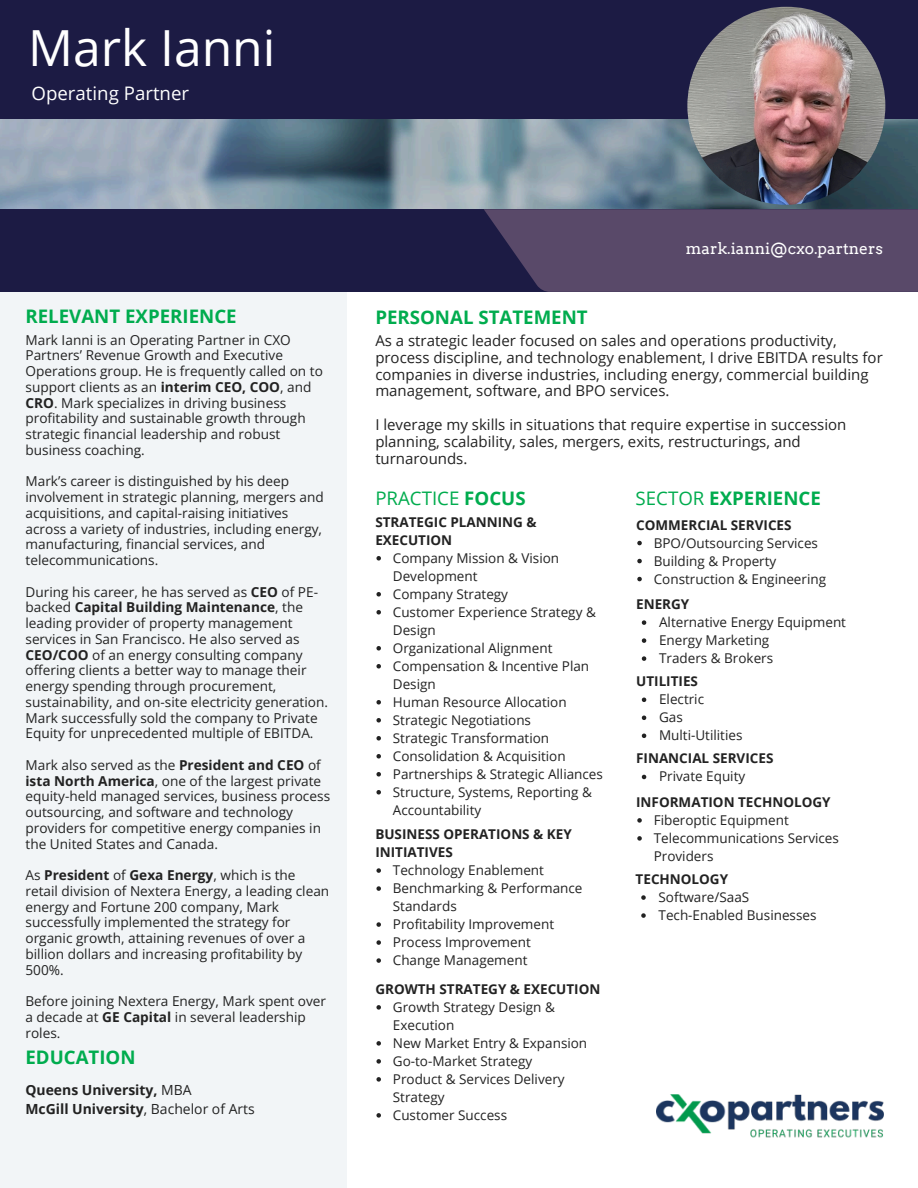
<style>
.page{position:relative;width:918px;height:1188px;background:#fff}
.page>*{position:absolute;margin:0;border:0;box-sizing:border-box;transform-origin:0 0}
.t1{font:49.8px "Open Sans";color:#fff}
.t2{font:700 18.75px "Open Sans";color:#00ac4e}
.t3{font:18.75px "Open Sans";color:#fff}
.t4{font:18.75px "Open Sans";color:#00ac4e}
.t5{font:15.6px "Arvo";color:#fff}
.t6{font:15px/16.8px "Open Sans";color:#222}
.t7{font:700 13.95px "Open Sans";color:#222}
.t8{font:13.65px/15.8px "Open Sans";color:#222}
.t9{font:13.5px/18px "Open Sans";color:#222}
.t10{font:700 13.5px/18px "Open Sans";color:#222}
.s1{font-weight:700}
.s2{font-weight:400}
</style>
<div class="page">
<img style="left:0;top:119px;width:918px;height:90px">
<div style="left:0;top:0;width:918px;height:119px;background:#1c1b44"></div>
<div style="left:0;top:285px;width:346px;height:903px;background:#f2f5f7"></div>
<div style="left:0;top:209px;width:918px;height:82px;background:#1c1b44"></div>
<svg style="left:484px;top:209px;width:434px;height:83px;background:#544566"></svg>
<img style="left:687px;top:7px;width:198px;height:198px;border-radius:50%">
<img style="left:656px;top:1094px;width:228px;height:44px">
<svg style="left:376px;top:556px;width:5px;height:5px"></svg>
<svg style="left:376px;top:592px;width:5px;height:5px"></svg>
<svg style="left:376px;top:610px;width:5px;height:5px"></svg>
<svg style="left:376px;top:646px;width:5px;height:5px"></svg>
<svg style="left:376px;top:664px;width:5px;height:5px"></svg>
<svg style="left:376px;top:700px;width:5px;height:5px"></svg>
<svg style="left:376px;top:718px;width:5px;height:5px"></svg>
<svg style="left:376px;top:736px;width:5px;height:5px"></svg>
<svg style="left:376px;top:754px;width:5px;height:5px"></svg>
<svg style="left:376px;top:772px;width:5px;height:5px"></svg>
<svg style="left:376px;top:790px;width:5px;height:5px"></svg>
<svg style="left:637px;top:818px;width:5px;height:5px"></svg>
<svg style="left:637px;top:836px;width:5px;height:5px"></svg>
<svg style="left:637px;top:541px;width:5px;height:4px"></svg>
<svg style="left:637px;top:559px;width:5px;height:4px"></svg>
<svg style="left:637px;top:577px;width:5px;height:4px"></svg>
<svg style="left:376px;top:868px;width:5px;height:5px"></svg>
<svg style="left:376px;top:886px;width:5px;height:5px"></svg>
<svg style="left:376px;top:922px;width:5px;height:5px"></svg>
<svg style="left:376px;top:940px;width:5px;height:5px"></svg>
<svg style="left:376px;top:958px;width:5px;height:5px"></svg>
<svg style="left:642px;top:620px;width:4px;height:5px"></svg>
<svg style="left:642px;top:638px;width:4px;height:5px"></svg>
<svg style="left:642px;top:656px;width:4px;height:5px"></svg>
<svg style="left:642px;top:775px;width:4px;height:4px"></svg>
<svg style="left:641px;top:895px;width:5px;height:5px"></svg>
<svg style="left:641px;top:913px;width:5px;height:5px"></svg>
<svg style="left:376px;top:1005px;width:5px;height:5px"></svg>
<svg style="left:376px;top:1041px;width:5px;height:5px"></svg>
<svg style="left:376px;top:1059px;width:5px;height:5px"></svg>
<svg style="left:376px;top:1077px;width:5px;height:5px"></svg>
<svg style="left:376px;top:1113px;width:5px;height:5px"></svg>
<svg style="left:642px;top:698px;width:4px;height:4px"></svg>
<svg style="left:642px;top:716px;width:4px;height:4px"></svg>
<svg style="left:642px;top:734px;width:4px;height:4px"></svg>
<h4 class="t1" style="left:28px;top:13px;width:249px">Mark Ianni</h4>
<p class="t3" style="left:32px;top:80px;width:159px">Operating Partner</p>
<p class="t2" style="left:25px;top:303px;width:213px">RELEVANT EXPERIENCE</p>
<p class="t2" style="left:375px;top:304px;width:214px">PERSONAL STATEMENT</p>
<p class="t5" style="left:686px;top:239px;width:199px">mark.ianni@cxo.partners</p>
<p class="t8" style="left:25px;top:331px;width:299px">Mark Ianni is an Operating Partner in CXO Partners’ Revenue Growth and Executive Operations group. He is frequently called on to support clients as an <span class="s1">interim CEO, COO</span>, and <span class="s1">CRO</span>. Mark specializes in driving business profitability and sustainable growth through strategic financial leadership and robust business coaching.</p>
<p class="t8" style="left:25px;top:473px;width:300px">Mark’s career is distinguished by his deep involvement in strategic planning, mergers and acquisitions, and capital-raising initiatives across a variety of industries, including energy, manufacturing, financial services, and telecommunications.</p>
<h5 class="t8" style="left:25px;top:583px;width:304px">During his career, he has served as <span class="s1">CEO</span> of PE&shy;backed <span class="s1">Capital Building Maintenance</span>, the leading provider of property management services in San Francisco. He also served as <span class="s1">CEO/COO</span> of an energy consulting company offering clients a better way to manage their energy spending through procurement, sustainability, and on-site electricity generation.<br>Mark successfully sold the company to Private Equity for unprecedented multiple of EBITDA.</h5>
<p class="t8" style="left:25px;top:757px;width:306px">Mark also served as the <span class="s1">President and CEO</span> of <span class="s1">ista North America</span>, one of the largest private equity-held managed services, business process outsourcing, and software and technology providers for competitive energy companies in the United States and Canada.</p>
<p class="t8" style="left:25px;top:867px;width:305px">As <span class="s1">President</span> of <span class="s1">Gexa Energy</span>, which is the retail division of Nextera Energy, a leading clean energy and Fortune 200 company, Mark successfully implemented the strategy for organic growth, attaining revenues of over a billion dollars and increasing profitability by 500%.</p>
<p class="t8" style="left:25px;top:993px;width:302px">Before joining Nextera Energy, Mark spent over a decade at <span class="s1">GE Capital</span> in several leadership roles.</p>
<p class="t2" style="left:25px;top:1044px;width:112px">EDUCATION</p>
<h2 class="t7" style="left:25px;top:1080px;width:168px">Queens University, <span class="s2">MBA</span></h2>
<h2 class="t7" style="left:25px;top:1099px;width:231px">McGill University<span class="s2">, Bachelor of Arts</span></h2>
<p class="t6" style="left:375px;top:332px;width:509px">As a strategic leader focused on sales and operations productivity, process discipline, and technology enablement, I drive EBITDA results for companies in diverse industries, including energy, commercial building management, software, and BPO services.</p>
<h2 class="t6" style="left:375px;top:416px;width:473px">I leverage my skills in situations that require expertise in succession planning, scalability, sales, mergers, exits, restructurings, and turnarounds.</h2>
<h5 class="t4" style="left:375px;top:485px;width:152px">PRACTICE <span class="s1">FOCUS</span></h5>
<p class="t10" style="left:375px;top:513px;width:163px">STRATEGIC PLANNING &amp;<br>EXECUTION</p>
<h3 class="t9" style="left:393px;top:549px;width:168px">Company Mission &amp; Vision<br>Development</h3>
<h3 class="t9" style="left:393px;top:585px;width:117px">Company Strategy</h3>
<h6 class="t9" style="left:393px;top:603px;width:204px">Customer Experience Strategy &amp;<br>Design</h6>
<p class="t9" style="left:393px;top:639px;width:161px">Organizational Alignment</p>
<p class="t9" style="left:393px;top:657px;width:198px">Compensation &amp; Incentive Plan<br>Design</p>
<p class="t9" style="left:393px;top:693px;width:175px">Human Resource Allocation</p>
<p class="t9" style="left:393px;top:711px;width:140px">Strategic Negotiations</p>
<p class="t9" style="left:393px;top:729px;width:158px">Strategic Transformation</p>
<p class="t9" style="left:393px;top:747px;width:174px">Consolidation &amp; Acquisition</p>
<p class="t9" style="left:393px;top:765px;width:212px">Partnerships &amp; Strategic Alliances</p>
<p class="t9" style="left:393px;top:783px;width:201px">Structure, Systems, Reporting &amp;<br>Accountability</p>
<p class="t10" style="left:375px;top:825px;width:198px">BUSINESS OPERATIONS &amp; KEY<br>INITIATIVES</p>
<p class="t9" style="left:393px;top:861px;width:153px">Technology Enablement</p>
<p class="t9" style="left:393px;top:879px;width:191px">Benchmarking &amp; Performance<br>Standards</p>
<h6 class="t9" style="left:393px;top:915px;width:163px">Profitability Improvement</h6>
<p class="t9" style="left:393px;top:933px;width:139px">Process Improvement</p>
<p class="t9" style="left:393px;top:951px;width:136px">Change Management</p>
<p class="t10" style="left:375px;top:980px;width:227px">GROWTH STRATEGY &amp; EXECUTION</p>
<p class="t9" style="left:393px;top:998px;width:163px">Growth Strategy Design &amp;<br>Execution</p>
<p class="t9" style="left:393px;top:1034px;width:196px">New Market Entry &amp; Expansion</p>
<h6 class="t9" style="left:393px;top:1052px;width:141px">Go-to-Market Strategy</h6>
<p class="t9" style="left:393px;top:1070px;width:173px">Product &amp; Services Delivery<br>Strategy</p>
<p class="t9" style="left:393px;top:1106px;width:116px">Customer Success</p>
<p class="t2" style="left:636px;top:485px;width:187px"><span class="s2">SECTOR</span> EXPERIENCE</p>
<p class="t10" style="left:636px;top:515px;width:157px">COMMERCIAL SERVICES</p>
<p class="t9" style="left:654px;top:533px;width:166px">BPO/Outsourcing Services</p>
<p class="t9" style="left:654px;top:551px;width:124px">Building &amp; Property</p>
<h6 class="t9" style="left:654px;top:569px;width:174px">Construction &amp; Engineering</h6>
<p class="t10" style="left:636px;top:595px;width:55px">ENERGY</p>
<h6 class="t9" style="left:659px;top:613px;width:188px">Alternative Energy Equipment</h6>
<p class="t9" style="left:659px;top:631px;width:112px">Energy Marketing</p>
<h6 class="t9" style="left:659px;top:649px;width:116px">Traders &amp; Brokers</h6>
<h6 class="t10" style="left:636px;top:672px;width:63px">UTILITIES</h6>
<p class="t9" style="left:659px;top:690px;width:47px">Electric</p>
<p class="t9" style="left:659px;top:708px;width:25px">Gas</p>
<p class="t9" style="left:659px;top:726px;width:85px">Multi-Utilities</p>
<p class="t10" style="left:636px;top:749px;width:139px">FINANCIAL SERVICES</p>
<p class="t9" style="left:659px;top:767px;width:88px">Private Equity</p>
<p class="t10" style="left:636px;top:793px;width:196px">INFORMATION TECHNOLOGY</p>
<p class="t9" style="left:654px;top:811px;width:137px">Fiberoptic Equipment</p>
<h6 class="t9" style="left:654px;top:829px;width:187px">Telecommunications Services<br>Providers</h6>
<h6 class="t10" style="left:636px;top:870px;width:94px">TECHNOLOGY</h6>
<p class="t9" style="left:659px;top:888px;width:92px">Software/SaaS</p>
<p class="t9" style="left:659px;top:906px;width:159px">Tech-Enabled Businesses</p>
</div>
